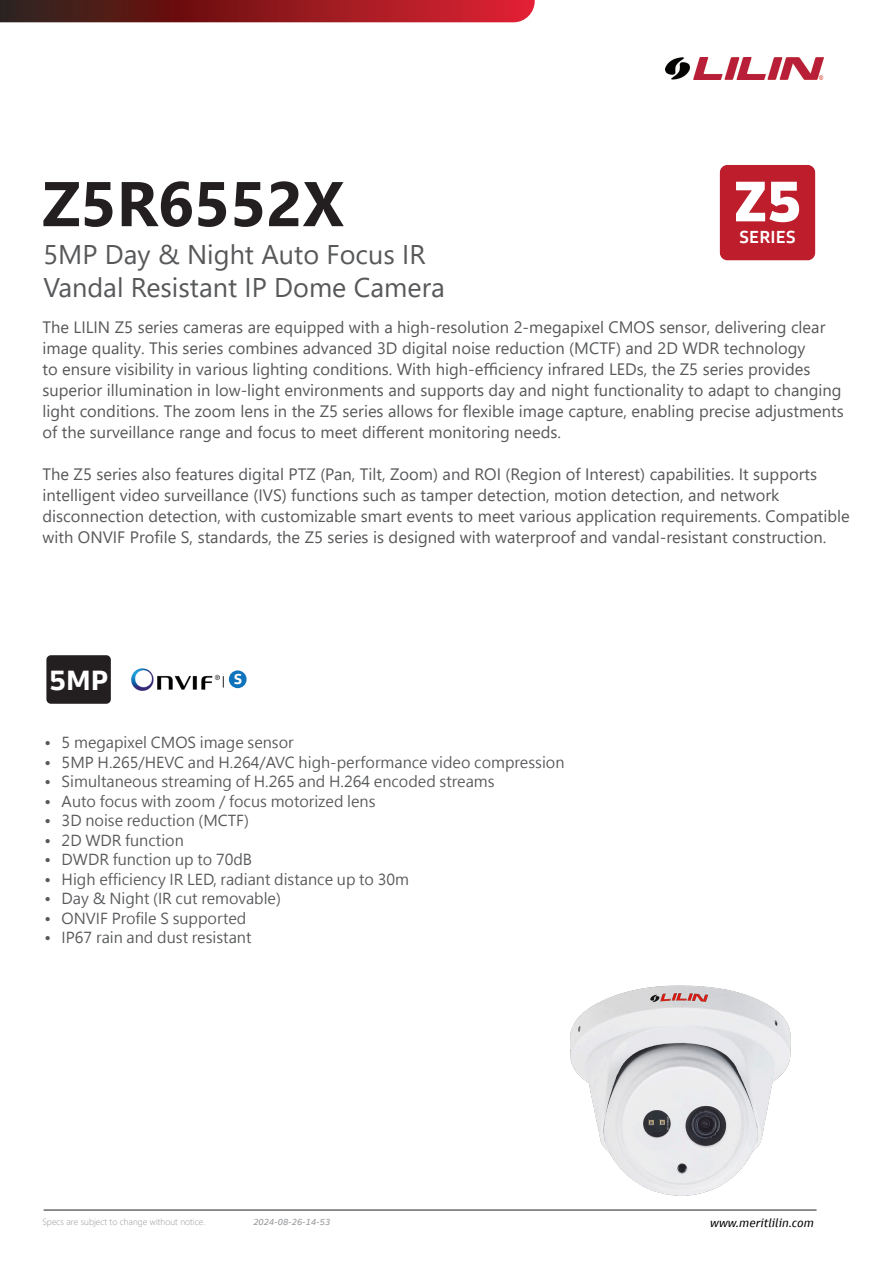
<style>
.page{position:relative;width:893px;height:1263px;background:#fff}
.page>*{position:absolute;margin:0;border:0;box-sizing:border-box;transform-origin:0 0}
.第一頁的產品名稱大標{font:700 63px "Segoe UI";color:#231f20}
.t1{font:900 58.8px "Goldman Sans";color:#fff}
.t2{font:700 28.8px "Goldman Sans";color:#fff}
.第一頁的產品名稱下的產品簡述小標{font:27px/32.4px "Segoe UI";color:#57585a}
.t3{font:500 18px "Goldman Sans";color:#fff}
.第一頁的產品基本介紹en{font:16.5px/21px "Segoe UI";color:#57585a}
.t4{font:15px "Microsoft Jheng Hei";color:#57585a}
.t5{font:700 14.85px "Goldman Sans";color:#fff}
.t6{font:italic 12px "Goldman Sans";color:#000}
.底部_修改不另行通知{font:300 9px "Segoe UI";color:#939598}
.t7{font:italic 9px "Goldman Sans";color:#939598}
</style>
<div class="page">
<img style="left:666px;top:57px;width:158px;height:23px">
<img style="left:561px;top:985px;width:238px;height:225px">
<div style="left:723px;top:168px;width:89px;height:89px;background:#be1d2c;border-radius:5px"></div>
<div style="left:720px;top:165px;width:95px;height:95px;border:6px solid #be1d2c;border-radius:5px"></div>
<div style="left:48px;top:657px;width:61px;height:45px;background:#231f20;border-radius:3px"></div>
<div style="left:46px;top:655px;width:65px;height:49px;border:4px solid #231f20;border-radius:3px"></div>
<img style="left:132px;top:668px;width:88px;height:22px">
<div style="left:229px;top:670px;width:18px;height:18px;background:#1074bc;border-radius:50%"></div>
<hr style="left:44px;top:1210px;width:773px;height:1px;background:#231f20">
<svg style="left:0;top:0;width:535px;height:22px;background:#881c20"></svg>
<p class="第一頁的產品名稱大標" style="left:42px;top:144px;width:303px">Z5R6552X</p>
<p class="第一頁的產品名稱下的產品簡述小標" style="left:44px;top:236px;width:403px">5MP Day &amp; Night Auto Focus IR<br>Vandal Resistant IP Dome Camera</p>
<p class="t1" style="left:733px;top:163px;width:70px">Z5</p>
<p class="t3" style="left:739px;top:225px;width:58px">SERIES</p>
<p class="第一頁的產品基本介紹en" style="left:43px;top:315px;width:803px">The LILIN Z5 series cameras are equipped with a high-resolution 2-megapixel CMOS sensor, delivering clear image quality. This series combines advanced 3D digital noise reduction (MCTF) and 2D WDR technology<br>to ensure visibility in various lighting conditions. With high-efficiency infrared LEDs, the Z5 series provides superior illumination in low-light environments and supports day and night functionality to adapt to changing light conditions. The zoom lens in the Z5 series allows for flexible image capture, enabling precise adjustments of the surveillance range and focus to meet different monitoring needs.</p>
<p class="第一頁的產品基本介紹en" style="left:43px;top:462px;width:809px">The Z5 series also features digital PTZ (Pan, Tilt, Zoom) and ROI (Region of Interest) capabilities. It supports intelligent video surveillance (IVS) functions such as tamper detection, motion detection, and network disconnection detection, with customizable smart events to meet various application requirements. Compatible with ONVIF Profile S, standards, the Z5 series is designed with waterproof and vandal-resistant construction.</p>
<p class="t2" style="left:49px;top:662px;width:60px">5MP</p>
<p class="t5" style="left:234px;top:670px;width:10px">S</p>
<p class="t4" style="left:45px;top:733px;width:251px">• 5 megapixel CMOS image sensor</p>
<p class="t4" style="left:45px;top:753px;width:521px">• 5MP H.265/HEVC and H.264/AVC high-performance video compression</p>
<p class="t4" style="left:45px;top:772px;width:451px">• Simultaneous streaming of H.265 and H.264 encoded streams</p>
<p class="t4" style="left:45px;top:792px;width:332px">• Auto focus with zoom / focus motorized lens</p>
<p class="t4" style="left:45px;top:811px;width:206px">• 3D noise reduction (MCTF)</p>
<p class="t4" style="left:45px;top:831px;width:141px">• 2D WDR function</p>
<p class="t4" style="left:45px;top:850px;width:209px">• DWDR function up to 70dB</p>
<p class="t4" style="left:45px;top:870px;width:366px">• High efficiency IR LED, radiant distance up to 30m</p>
<p class="t4" style="left:45px;top:889px;width:238px">• Day &amp; Night (IR cut removable)</p>
<p class="t4" style="left:45px;top:909px;width:203px">• ONVIF Profile S supported</p>
<p class="t4" style="left:45px;top:928px;width:208px">• IP67 rain and dust resistant</p>
<p class="底部_修改不另行通知" style="left:43px;top:1213px;width:164px">Specs are subject to change without notice.</p>
<p class="t7" style="left:253px;top:1216px;width:78px">2024-08-26-14-53</p>
<p class="t6" style="left:710px;top:1215px;width:105px">www.meritlilin.com</p>
</div>
